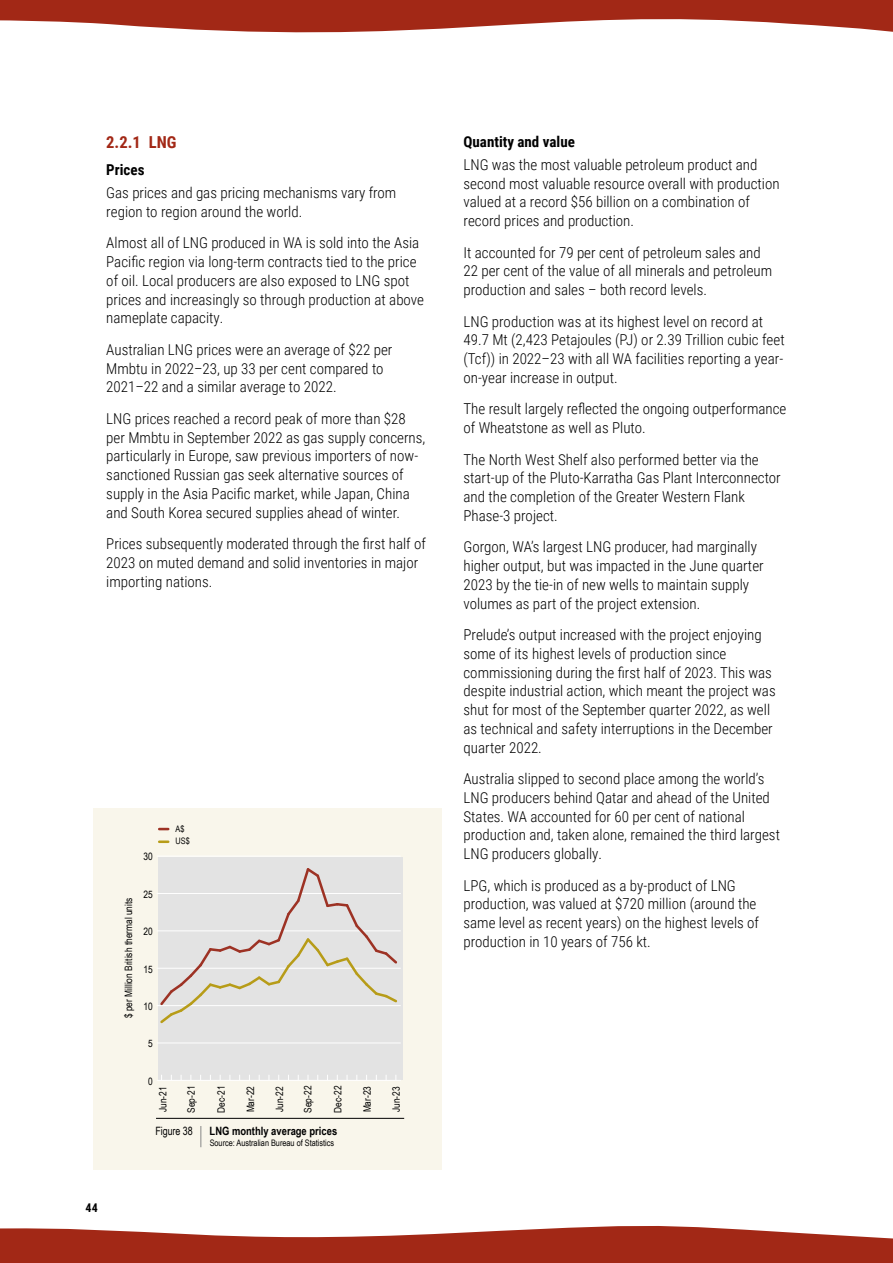
<style>
.page{position:relative;width:893px;height:1263px;background:#fff}
.page>*{position:absolute;margin:0;border:0;box-sizing:border-box;transform-origin:0 0}
.H3_-_Section_2{font:700 16.5px "Roboto Condensed";color:#a22816}
.Body_copy{font:300 15px/18.8px "Roboto Condensed";color:#000}
.sub_heading{font:700 15px "Roboto Condensed";color:#000}
.t1{font:700 12px "Roboto Condensed";color:#000}
.t2{font:700 11.55px "Arial Narrow";color:#000}
.t3{font:11.55px "Arial Narrow";letter-spacing:-.005em;color:#000;scale:.95 1}
.t4{font:10.2px "Arial Narrow";color:#000}
.t5{font:8.85px/12.8px "Arial Narrow";color:#000}
</style>
<div class="page">
<svg style="left:0;top:0;width:893px;height:33px;fill:#a22816"></svg>
<svg style="left:0;top:1226px;width:893px;height:37px"></svg>
<div style="left:93px;top:808px;width:348px;height:361px;background:#f9f6eb"></div>
<div style="left:158px;top:857px;width:244px;height:222px;background:#e3e3e3"></div>
<hr style="left:157px;top:1080px;width:244px;height:1px;background:#fff">
<hr style="left:157px;top:1043px;width:244px;height:1px;background:#fff">
<hr style="left:157px;top:1005px;width:244px;height:1px;background:#fff">
<hr style="left:157px;top:968px;width:244px;height:1px;background:#fff">
<hr style="left:157px;top:930px;width:244px;height:1px;background:#fff">
<hr style="left:157px;top:893px;width:244px;height:1px;background:#fff">
<hr style="left:157px;top:856px;width:244px;height:1px;background:#fff">
<svg style="left:158px;top:868px;width:241px;height:156px"></svg>
<hr style="left:156px;top:1118px;width:248px;height:1px;background:#000">
<svg style="left:159px;top:828px;width:9px;height:2px"></svg>
<svg style="left:159px;top:840px;width:9px;height:3px"></svg>
<svg style="left:201px;top:1126px;width:1px;height:21px"></svg>
<h3 class="H3_-_Section_2" style="left:106px;top:130px;width:72px">2.2.1 LNG</h3>
<h4 class="sub_heading" style="left:106px;top:159px;width:40px">Prices</h4>
<p class="Body_copy" style="left:106px;top:183px;width:292px">Gas prices and gas pricing mechanisms vary from region to region around the world.</p>
<p class="Body_copy" style="left:106px;top:233px;width:319px">Almost all of LNG produced in WA is sold into the Asia Pacific region via long‑-term contracts tied to the price of oil. Local producers are also exposed to LNG spot prices and increasingly so through production at above nameplate capacity.</p>
<p class="Body_copy" style="left:106px;top:340px;width:288px">Australian LNG prices were an average of $22 per<br>Mmbtu in 2022–23, up 33 per cent compared to<br>2021–22 and a similar average to 2022.</p>
<p class="Body_copy" style="left:106px;top:409px;width:321px">LNG prices reached a record peak of more than $28 per Mmbtu in September 2022 as gas supply concerns, particularly in Europe, saw previous importers of now&shy;sanctioned Russian gas seek alternative sources of supply in the Asia Pacific market, while Japan, China and South Korea secured supplies ahead of winter.</p>
<p class="Body_copy" style="left:106px;top:534px;width:321px">Prices subsequently moderated through the first half of<br>2023 on muted demand and solid inventories in major importing nations.</p>
<p class="t1" style="left:86px;top:1199px;width:14px">44</p>
<p class="t4" style="left:144px;top:849px;width:11px">30</p>
<p class="t4" style="left:121px;top:1018px;width:122px;rotate:-90deg">$ per Million British thermal units</p>
<p class="t4" style="left:144px;top:887px;width:11px">25</p>
<p class="t4" style="left:144px;top:924px;width:11px">20</p>
<p class="t4" style="left:144px;top:961px;width:11px">15</p>
<p class="t4" style="left:144px;top:999px;width:11px">10</p>
<p class="t4" style="left:148px;top:1036px;width:6px">5</p>
<p class="t5" style="left:175px;top:822px;width:16px">A$<br>US$</p>
<p class="t4" style="left:148px;top:1073px;width:6px">0</p>
<p class="t4" style="left:156px;top:1112px;width:27px;rotate:-90deg">Jun-21</p>
<p class="t4" style="left:184px;top:1113px;width:28px;rotate:-90deg">Sep-21</p>
<p class="t4" style="left:214px;top:1113px;width:28px;rotate:-90deg">Dec-21</p>
<p class="t4" style="left:243px;top:1112px;width:28px;rotate:-90deg">Mar-22</p>
<p class="t4" style="left:272px;top:1112px;width:27px;rotate:-90deg">Jun-22</p>
<p class="t4" style="left:300px;top:1113px;width:28px;rotate:-90deg">Sep-22</p>
<p class="t4" style="left:331px;top:1113px;width:28px;rotate:-90deg">Dec-22</p>
<p class="t4" style="left:360px;top:1112px;width:28px;rotate:-90deg">Mar-23</p>
<p class="t4" style="left:389px;top:1112px;width:27px;rotate:-90deg">Jun-23</p>
<p class="t3" style="left:155px;top:1122px;width:41px">Figure 38</p>
<p class="t2" style="left:210px;top:1122px;width:129px">LNG monthly average prices</p>
<p class="t5" style="left:210px;top:1136px;width:126px">Source: Australian Bureau of Statistics</p>
<h4 class="sub_heading" style="left:463px;top:131px;width:113px">Quantity and value</h4>
<p class="Body_copy" style="left:463px;top:154px;width:318px">LNG was the most valuable petroleum product and second most valuable resource overall with production valued at a record $56 billion on a combination of record prices and production.</p>
<p class="Body_copy" style="left:463px;top:242px;width:310px">It accounted for 79 per cent of petroleum sales and<br>22 per cent of the value of all minerals and petroleum production and sales – both record levels.</p>
<p class="Body_copy" style="left:463px;top:311px;width:323px">LNG production was at its highest level on record at 49.7 Mt (2,423 Petajoules (PJ) or 2.39 Trillion cubic feet (Tcf)) in 2022–23 with all WA facilities reporting a year&shy;on-year increase in output.</p>
<p class="Body_copy" style="left:463px;top:399px;width:324px">The result largely reflected the ongoing outperformance of Wheatstone as well as Pluto.</p>
<p class="Body_copy" style="left:463px;top:449px;width:319px">The North West Shelf also performed better via the start-up of the Pluto-Karratha Gas Plant Interconnector and the completion of the Greater Western Flank Phase-3 project.</p>
<p class="Body_copy" style="left:463px;top:537px;width:302px">Gorgon, WA’s largest LNG producer, had marginally higher output, but was impacted in the June quarter 2023 by the tie-in of new wells to maintain supply volumes as part of the project extension.</p>
<p class="Body_copy" style="left:463px;top:625px;width:314px">Prelude’s output increased with the project enjoying some of its highest levels of production since commissioning during the first half of 2023. This was despite industrial action, which meant the project was shut for most of the September quarter 2022, as well as technical and safety interruptions in the December quarter 2022.</p>
<p class="Body_copy" style="left:463px;top:769px;width:318px">Australia slipped to second place among the world’s LNG producers behind Qatar and ahead of the United States. WA accounted for 60 per cent of national production and, taken alone, remained the third largest LNG producers globally.</p>
<p class="Body_copy" style="left:463px;top:875px;width:297px">LPG, which is produced as a by-product of LNG production, was valued at $720 million (around the same level as recent years) on the highest levels of production in 10 years of 756 kt.</p>
</div>
